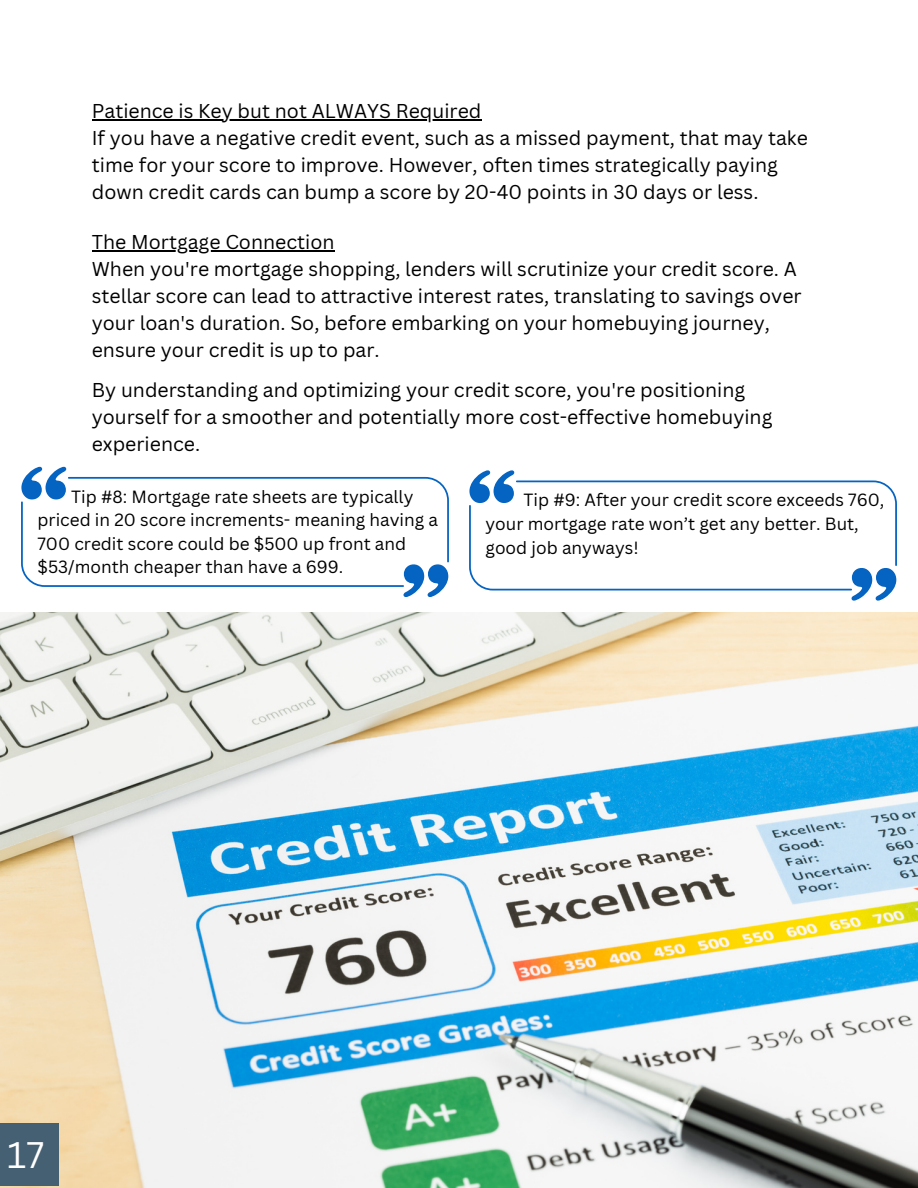
<style>
.page{position:relative;width:918px;height:1188px;background:#fff}
.page>*{position:absolute;margin:0;border:0;box-sizing:border-box;transform-origin:0 0}
.t1{font:36px "Canva Sans";color:#fff}
.t2{font:19.5px/27px "Canva Sans";color:#000}
.t3{font:17.25px/23.7px "Canva Sans";color:#000}
</style>
<div class="page">
<svg style="left:21px;top:467px;width:428px;height:130px"></svg>
<svg style="left:469px;top:470px;width:428px;height:131px"></svg>
<img style="left:0;top:613px;width:918px;height:575px">
<hr style="left:92px;top:119px;width:389px;height:1px;background:#000">
<hr style="left:92px;top:250px;width:243px;height:1px;background:#000">
<div style="left:0;top:1123px;width:59px;height:63px;background:#456073"></div>
<h1 class="t2" style="left:92px;top:97px;width:718px">Patience is Key but not ALWAYS Required<br>If you have a negative credit event, such as a missed payment, that may take time for your score to improve. However, often times strategically paying down credit cards can bump a score by 20-40 points in 30 days or less.</h1>
<h1 class="t2" style="left:92px;top:228px;width:711px">The Mortgage Connection<br>When you're mortgage shopping, lenders will scrutinize your credit score. A stellar score can lead to attractive interest rates, translating to savings over your loan's duration. So, before embarking on your homebuying journey, ensure your credit is up to par.</h1>
<p class="t2" style="left:92px;top:376px;width:682px">By understanding and optimizing your credit score, you're positioning yourself for a smoother and potentially more cost-effective homebuying experience.</p>
<h1 class="t3" style="left:38px;top:484px;width:402px;text-indent:34px">Tip #8: Mortgage rate sheets are typically priced in 20 score increments- meaning having a 700 credit score could be $500 up front and $53/month cheaper than have a 699.</h1>
<p class="t3" style="left:486px;top:488px;width:400px;text-indent:38px">Tip #9: After your credit score exceeds 760, your mortgage rate won’t get any better. But, good job anyways!</p>
<p class="t1" style="left:7px;top:1129px;width:38px">17</p>
</div>
